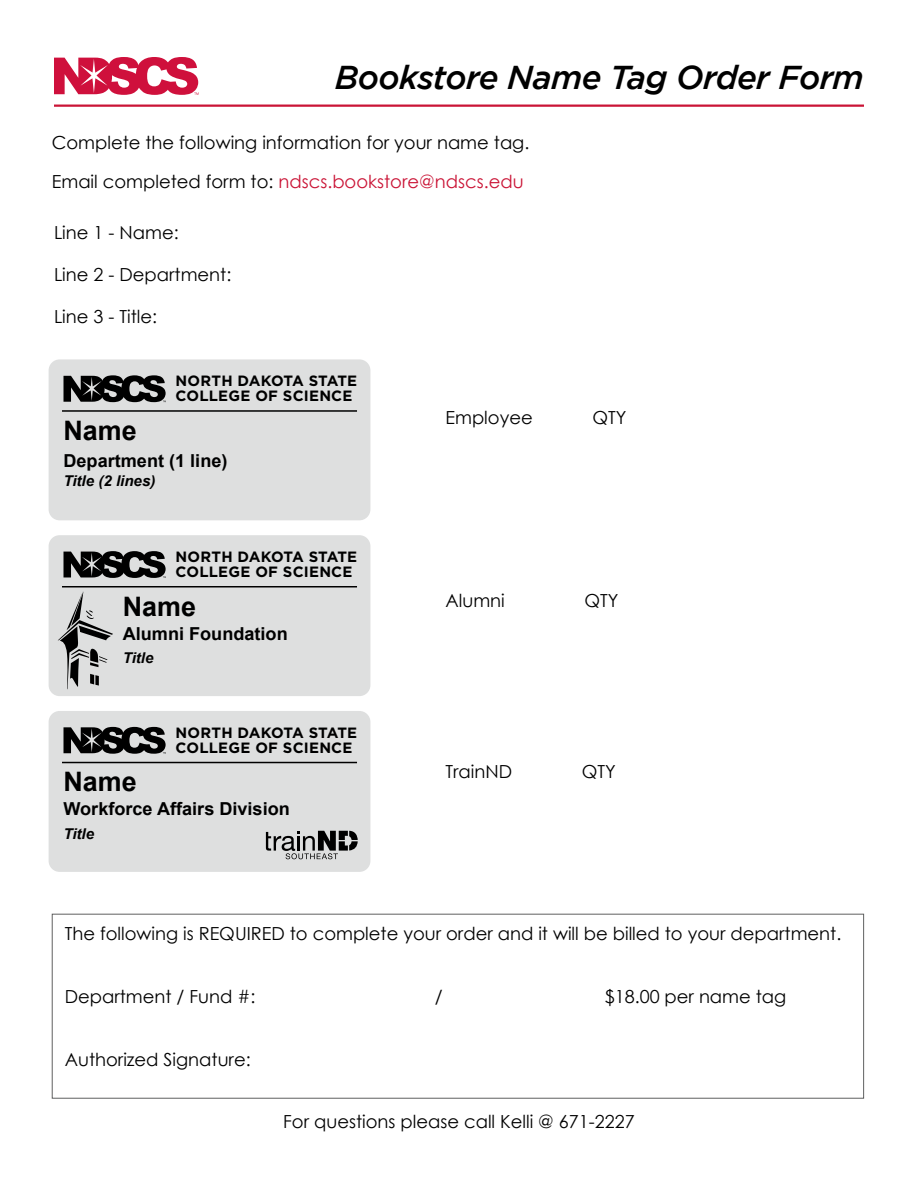
<style>
.page{position:relative;width:918px;height:1188px;background:#fff}
.page>*{position:absolute;margin:0;border:0;box-sizing:border-box;transform-origin:0 0}
.t1{font:italic 500 33px "Gotham";letter-spacing:-.02em;color:#000}
.t2{font:700 26.85px "Arial";color:#000}
.t3{font:18px/39px "Century Gothic";color:#000}
.t4{font:700 17.85px "Arial";color:#000}
.t5{font:700 14.85px/14.9px "Gotham";letter-spacing:.015em;color:#000}
.t6{font:italic 700 14.85px "Arial";color:#000}
.s1{color:#ca1436}
</style>
<div class="page">
<div style="left:52px;top:914px;width:812px;height:185px;background:#fff;border:1px solid #5f6060"></div>
<svg style="left:54px;top:57px;width:145px;height:38px"></svg>
<hr style="left:54px;top:105px;width:810px;height:2px;background:#ca1436">
<div style="left:49px;top:359px;width:321px;height:161px;background:#dedfdf;border-radius:11px"></div>
<svg style="left:64px;top:375px;width:102px;height:27px"></svg>
<hr style="left:62px;top:410px;width:295px;height:2px;background:#000">
<div style="left:49px;top:535px;width:321px;height:161px;background:#dedfdf;border-radius:11px"></div>
<svg style="left:64px;top:551px;width:102px;height:27px"></svg>
<hr style="left:62px;top:586px;width:295px;height:1px;background:#000">
<svg style="left:58px;top:591px;width:55px;height:99px"></svg>
<div style="left:49px;top:711px;width:321px;height:161px;background:#dedfdf;border-radius:11px"></div>
<svg style="left:64px;top:727px;width:102px;height:27px"></svg>
<hr style="left:62px;top:762px;width:295px;height:1px;background:#000">
<svg style="left:266px;top:831px;width:92px;height:28px"></svg>
<h1 class="t1" style="left:335px;top:58px;width:531px">Bookstore Name Tag Order Form</h1>
<p class="t3" style="left:52px;top:122px;width:479px">Complete the following information for your name tag.<br>Email completed form to: <span class="s1">ndscs.bookstore@ndscs.edu</span></p>
<p class="t3" style="left:54px;top:213px;width:126px">Line 1 - Name:</p>
<p class="t3" style="left:54px;top:255px;width:179px">Line 2 - Department:</p>
<p class="t3" style="left:54px;top:297px;width:105px">Line 3 - Title:</p>
<h2 class="t2" style="left:64px;top:413px;width:75px">Name</h2>
<p class="t5" style="left:176px;top:374px;width:183px">NORTH DAKOTA STATE<br>COLLEGE OF SCIENCE</p>
<p class="t4" style="left:64px;top:449px;width:165px">Department (1 line)</p>
<p class="t6" style="left:64px;top:471px;width:93px">Title (2 lines)</p>
<p class="t5" style="left:176px;top:549px;width:183px">NORTH DAKOTA STATE<br>COLLEGE OF SCIENCE</p>
<h2 class="t2" style="left:123px;top:589px;width:75px">Name</h2>
<p class="t4" style="left:123px;top:621px;width:166px">Alumni Foundation</p>
<p class="t6" style="left:123px;top:648px;width:32px">Title</p>
<h2 class="t2" style="left:64px;top:764px;width:75px">Name</h2>
<p class="t5" style="left:176px;top:725px;width:183px">NORTH DAKOTA STATE<br>COLLEGE OF SCIENCE</p>
<p class="t4" style="left:64px;top:797px;width:228px">Workforce Affairs Division</p>
<p class="t6" style="left:64px;top:824px;width:32px">Title</p>
<p class="t3" style="left:446px;top:398px;width:89px">Employee</p>
<p class="t3" style="left:593px;top:398px;width:36px">QTY</p>
<p class="t3" style="left:446px;top:581px;width:61px">Alumni</p>
<p class="t3" style="left:585px;top:581px;width:36px">QTY</p>
<p class="t3" style="left:446px;top:752px;width:68px">TrainND</p>
<p class="t3" style="left:582px;top:752px;width:36px">QTY</p>
<p class="t3" style="left:65px;top:913px;width:778px">The following is REQUIRED to complete your order and it will be billed to your department.</p>
<p class="t3" style="left:65px;top:976px;width:192px">Department / Fund #:</p>
<p class="t3" style="left:435px;top:976px;width:9px">/</p>
<p class="t3" style="left:605px;top:976px;width:183px">$18.00 per name tag</p>
<p class="t3" style="left:65px;top:1040px;width:187px">Authorized Signature:</p>
<p class="t3" style="left:283px;top:1101px;width:353px">For questions please call Kelli @ 671-2227</p>
</div>
